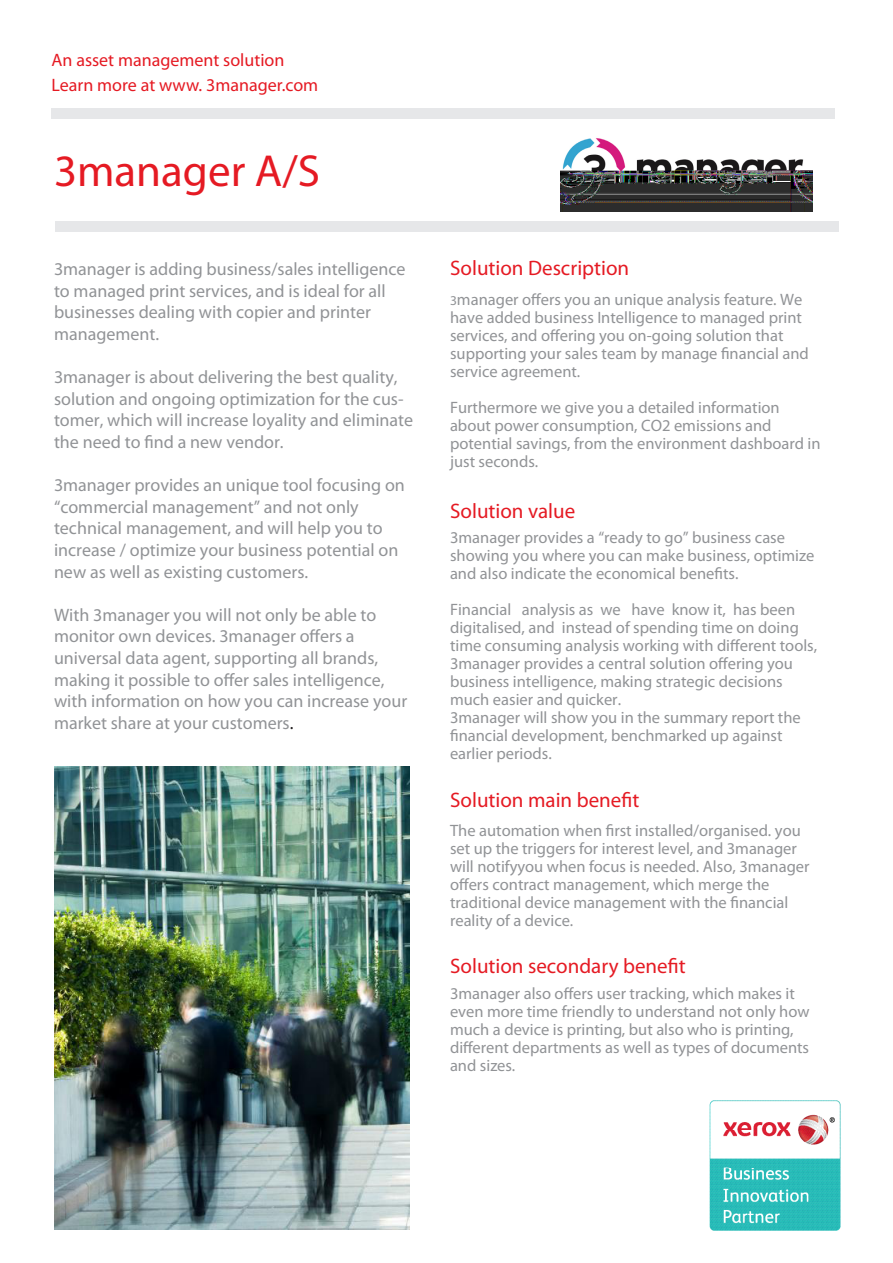
<style>
.page{position:relative;width:893px;height:1263px;background:#fff}
.page>*{position:absolute;margin:0;border:0;box-sizing:border-box;transform-origin:0 0}
.specification_sheet{font:45px "Myriad Pro";color:#e51a23}
.specification_sheet-2{font:21px "Myriad Pro";color:#e51a23}
.t1{font:18px/21.6px "Myriad Pro";color:#919396}
.specification_sheet-3{font:18px "Myriad Pro";color:#e51a23}
.specification_sheet-4{font:16.5px/18px "Myriad Pro";color:#919396}
.s1{color:#231f20}
.s2{font-size:13.5px}
</style>
<div class="page">
<div style="left:52px;top:108px;width:783px;height:10px;background:#e6e7e9"></div>
<div style="left:56px;top:222px;width:783px;height:10px;background:#e6e7e9"></div>
<img style="left:561px;top:138px;width:252px;height:73px">
<img style="left:709px;top:1100px;width:132px;height:131px">
<img style="left:54px;top:766px;width:356px;height:464px">
<p class="specification_sheet-3" style="left:52px;top:49px;width:234px">An asset management solution</p>
<p class="specification_sheet-3" style="left:52px;top:74px;width:268px">Learn more at www. 3manager.com</p>
<p class="specification_sheet" style="left:54px;top:143px;width:268px">3manager A/S</p>
<p class="t1" style="left:54px;top:258px;width:353px">3manager is adding business/sales intelligence to managed print services, and is ideal for all businesses dealing with copier and printer management.</p>
<p class="t1" style="left:54px;top:366px;width:361px">3manager is about delivering the best quality, solution and ongoing optimization for the cus&shy;tomer, which will increase loyality and eliminate the need to find a new vendor.</p>
<p class="t1" style="left:54px;top:474px;width:352px">3manager provides an unique tool focusing on “commercial management” and not only technical management, and will help you to increase / optimize your business potential on new as well as existing customers.</p>
<p class="t1" style="left:54px;top:604px;width:355px">With 3manager you will not only be able to monitor own devices. 3manager offers a universal data agent, supporting all brands, making it possible to offer sales intelligence, with information on how you can increase your market share at your customers<span class="s1">.</span></p>
<p class="specification_sheet-2" style="left:450px;top:255px;width:181px">Solution Description</p>
<p class="specification_sheet-4" style="left:450px;top:290px;width:360px"><span class="s2">3</span>manager offers you an unique analysis feature. We have added business Intelligence to managed print services, and offering you on-going solution that supporting your sales team by manage financial and service agreement.</p>
<p class="specification_sheet-4" style="left:450px;top:398px;width:372px">Furthermore we give you a detailed information about power consumption, CO2 emissions and potential savings, from the environment dashboard in just seconds.</p>
<p class="specification_sheet-2" style="left:450px;top:498px;width:127px">Solution value</p>
<p class="specification_sheet-4" style="left:450px;top:529px;width:366px">3manager provides a “ready to go” business case showing you where you can make business, optimize and also indicate the economical benefits.</p>
<p class="specification_sheet-4" style="left:450px;top:601px;width:369px">Financial analysis as we have know it, has been digitalised, and instead of spending time on doing time consuming analysis working with different tools, 3manager provides a central solution offering you business intelligence, making strategic decisions much easier and quicker.<br>3manager will show you in the summary report the financial development, benchmarked up against earlier periods.</p>
<p class="specification_sheet-2" style="left:450px;top:787px;width:191px">Solution main benefit</p>
<p class="specification_sheet-4" style="left:450px;top:821px;width:361px">The automation when first installed/organised. you set up the triggers for interest level, and 3manager will notifyyou when focus is needed. Also, 3manager offers contract management, which merge the traditional device management with the financial reality of a device.</p>
<p class="specification_sheet-2" style="left:450px;top:953px;width:237px">Solution secondary benefit</p>
<p class="specification_sheet-4" style="left:450px;top:984px;width:361px">3manager also offers user tracking, which makes it even more time friendly to understand not only how much a device is printing, but also who is printing, different departments as well as types of documents and sizes.</p>
</div>
